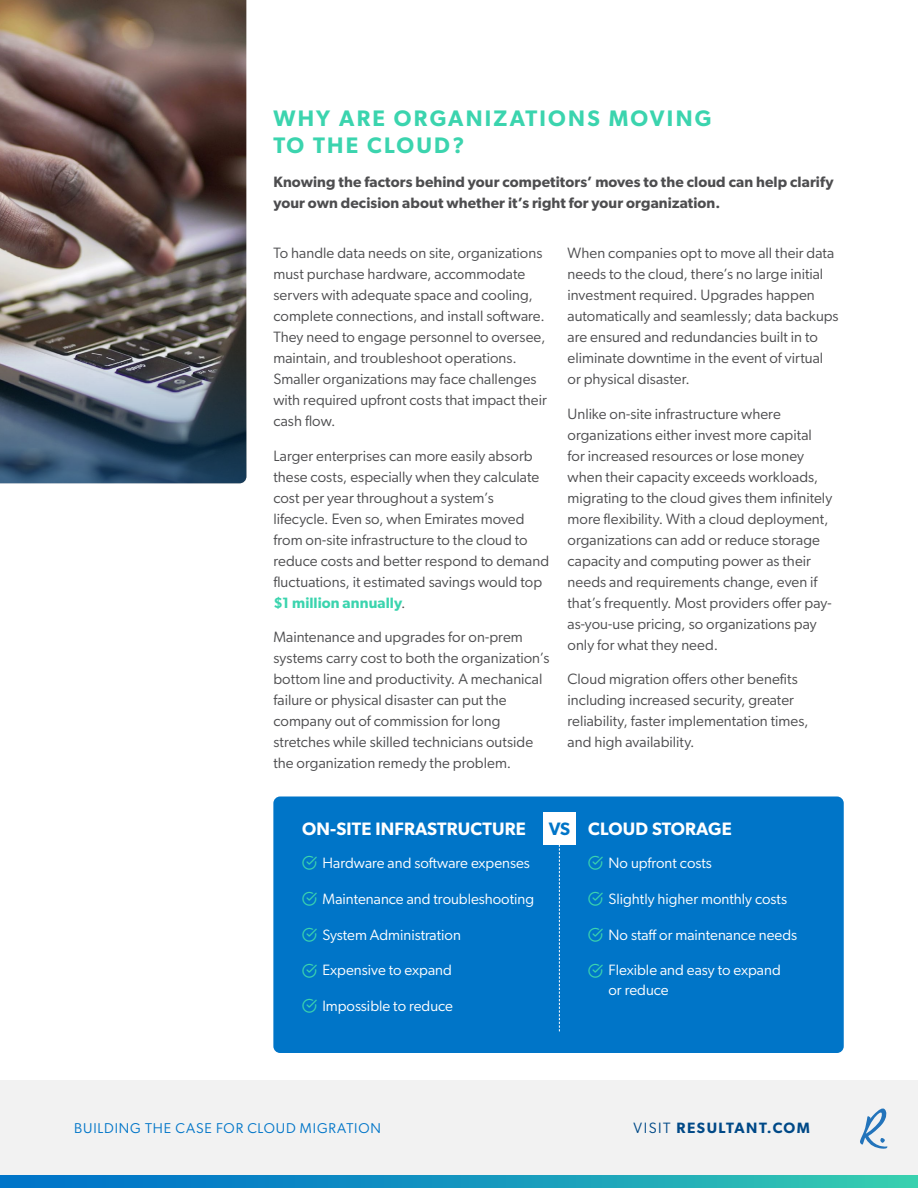
<style>
.page{position:relative;width:918px;height:1188px;background:#fff}
.page>*{position:absolute;margin:0;border:0;box-sizing:border-box;transform-origin:0 0}
.t1{font:600 22.5px/27px "Gibson";letter-spacing:.1em;color:#3bd4ae}
.t2{font:600 18px "Gibson";letter-spacing:.01em;color:#fff}
.t3{font:600 18px "Gibson";color:#0075c8}
.t4{font:15px/21px "Gibson";letter-spacing:.005em;color:#4d4d4f}
.t5{font:15px/19.5px "Gibson";color:#fff}
.t6{font:600 15px/21px "Gibson";letter-spacing:.005em;color:#4d4d4f}
.t7{font:600 15px "Gibson";letter-spacing:.1em;color:#004987}
.t8{font:14.25px "Gibson";letter-spacing:.06em;color:#0075c8}
.s1{font-weight:600;color:#3bd4ae}
.s2{font-family:"RES Checkmark";font-size:18px;color:#3bd4ae}
.s3{font-weight:400}
</style>
<div class="page">
<div style="left:273px;top:796px;width:571px;height:257px;background:#0075c8;border-radius:7px"></div>
<svg style="left:0;top:1174px;width:918px;height:14px;background:#269fc1"></svg>
<div style="left:0;top:1080px;width:918px;height:94px;background:#f2f2f2"></div>
<svg style="left:860px;top:1108px;width:28px;height:41px"></svg>
<img style="left:0;top:0;width:246px;height:330px">
<svg style="left:559px;top:845px;width:1px;height:186px"></svg>
<div style="left:543px;top:812px;width:33px;height:33px;background:#fff"></div>
<img style="left:0;top:330px;width:246px;height:153px">
<h1 class="t1" style="left:273px;top:104px;width:440px">WHY ARE ORGANIZATIONS MOVING<br>TO THE CLOUD?</h1>
<p class="t6" style="left:273px;top:171px;width:562px">Knowing the factors behind your competitors’ moves to the cloud can help clarify your own decision about whether it’s right for your organization.</p>
<p class="t4" style="left:273px;top:242px;width:275px">To handle data needs on site, organizations must purchase hardware, accommodate servers with adequate space and cooling, complete connections, and install software.<br>They need to engage personnel to oversee, maintain, and troubleshoot operations.<br>Smaller organizations may face challenges with required upfront costs that impact their cash flow.</p>
<p class="t4" style="left:273px;top:445px;width:277px">Larger enterprises can more easily absorb these costs, especially when they calculate cost per year throughout a system’s lifecycle. Even so, when Emirates moved from on-site infrastructure to the cloud to reduce costs and better respond to demand fluctuations, it estimated savings would top <span class="s1">$1 million annually</span>.</p>
<p class="t4" style="left:273px;top:626px;width:278px">Maintenance and upgrades for on-prem systems carry cost to both the organization’s bottom line and productivity. A mechanical failure or physical disaster can put the company out of commission for long stretches while skilled technicians outside the organization remedy the problem.</p>
<p class="t4" style="left:568px;top:242px;width:273px">When companies opt to move all their data needs to the cloud, there’s no large initial investment required. Upgrades happen automatically and seamlessly; data backups are ensured and redundancies built in to eliminate downtime in the event of virtual or physical disaster.</p>
<p class="t4" style="left:568px;top:403px;width:266px">Unlike on-site infrastructure where organizations either invest more capital for increased resources or lose money when their capacity exceeds workloads, migrating to the cloud gives them infinitely more flexibility. With a cloud deployment, organizations can add or reduce storage capacity and computing power as their needs and requirements change, even if that’s frequently. Most providers offer pay&shy;as-you-use pricing, so organizations pay only for what they need.</p>
<p class="t4" style="left:568px;top:668px;width:243px">Cloud migration offers other benefits including increased security, greater reliability, faster implementation times, and high availability.</p>
<p class="t2" style="left:302px;top:818px;width:225px">ON-SITE INFRASTRUCTURE</p>
<p class="t5" style="left:302px;top:853px;width:229px"><span class="s2">•</span> Hardware and software expenses</p>
<p class="t5" style="left:302px;top:889px;width:234px"><span class="s2">•</span> Maintenance and troubleshooting</p>
<p class="t5" style="left:302px;top:924px;width:160px"><span class="s2">•</span> System Administration</p>
<p class="t5" style="left:302px;top:960px;width:151px"><span class="s2">•</span> Expensive to expand</p>
<p class="t5" style="left:302px;top:996px;width:152px"><span class="s2">•</span> Impossible to reduce</p>
<p class="t3" style="left:549px;top:818px;width:23px">VS</p>
<p class="t2" style="left:588px;top:818px;width:145px">CLOUD STORAGE</p>
<p class="t5" style="left:588px;top:853px;width:125px"><span class="s2">•</span> No upfront costs</p>
<p class="t5" style="left:588px;top:889px;width:200px"><span class="s2">•</span> Slightly higher monthly costs</p>
<p class="t5" style="left:588px;top:924px;width:210px"><span class="s2">•</span> No staff or maintenance needs</p>
<p class="t5" style="left:609px;top:960px;width:174px;text-indent:-20px"><span class="s2">•</span> Flexible and easy to expand or reduce</p>
<p class="t8" style="left:74px;top:1119px;width:308px">BUILDING THE CASE FOR CLOUD MIGRATION</p>
<p class="t7" style="left:634px;top:1119px;width:178px"><span class="s3">VISIT</span> RESULTANT.COM</p>
</div>
